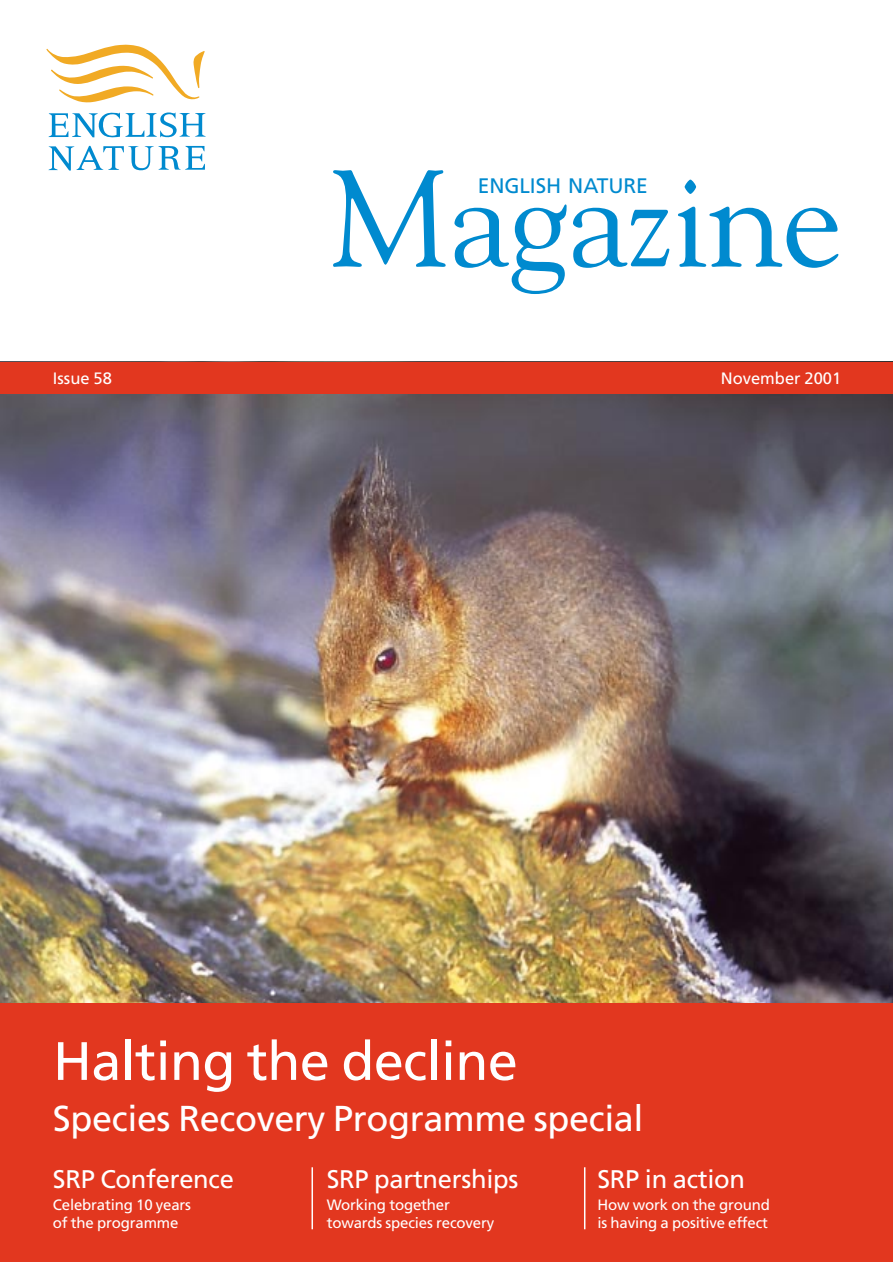
<style>
.page{position:relative;width:893px;height:1262px;background:#fff}
.page>*{position:absolute;margin:0;border:0;box-sizing:border-box;transform-origin:0 0}
.t1{font:136.5px "Goudy";letter-spacing:-.01em;color:#008acf}
.t2{font:54px "Frutiger";letter-spacing:-.01em;color:#fff}
.t3{font:36px "Frutiger";letter-spacing:-.01em;color:#fff}
.t4{font:25.5px "Frutiger";letter-spacing:-.01em;color:#fff}
.t5{font:21px "Frutiger";letter-spacing:-.005em;color:#008acf}
.t6{font:16.5px "Frutiger";color:#fff}
.t7{font:15px/18px "Frutiger";letter-spacing:-.01em;color:#fff}
</style>
<div class="page">
<img style="left:0;top:393px;width:892px;height:610px">
<div style="left:0;top:1003px;width:892px;height:259px;background:#e2371f"></div>
<svg style="left:46px;top:44px;width:159px;height:59px"></svg>
<svg style="left:48px;top:112px;width:158px;height:26px"></svg>
<svg style="left:48px;top:146px;width:157px;height:25px"></svg>
<div style="left:0;top:361px;width:892px;height:32px;background:#e2371f"></div>
<hr style="left:311px;top:1167px;width:2px;height:62px;background:#fff">
<hr style="left:584px;top:1167px;width:1px;height:62px;background:#fff">
<h1 class="t1" style="left:329px;top:165px;width:515px">Magazine</h1>
<h3 class="t5" style="left:478px;top:177px;width:171px">ENGLISH NATURE</h3>
<p class="t6" style="left:53px;top:371px;width:60px">Issue 58</p>
<p class="t6" style="left:720px;top:371px;width:122px">November 2001</p>
<h2 class="t2" style="left:53px;top:1039px;width:466px">Halting the decline</h2>
<h3 class="t3" style="left:53px;top:1104px;width:592px">Species Recovery Programme special</h3>
<h3 class="t4" style="left:53px;top:1168px;width:182px">SRP Conference</h3>
<p class="t7" style="left:53px;top:1197px;width:140px">Celebrating 10 years of the programme</p>
<h3 class="t4" style="left:327px;top:1168px;width:193px">SRP partnerships</h3>
<p class="t7" style="left:327px;top:1197px;width:169px">Working together towards species recovery</p>
<h3 class="t4" style="left:597px;top:1168px;width:149px">SRP in action</h3>
<p class="t7" style="left:597px;top:1197px;width:174px">How work on the ground is having a positive effect</p>
</div>
